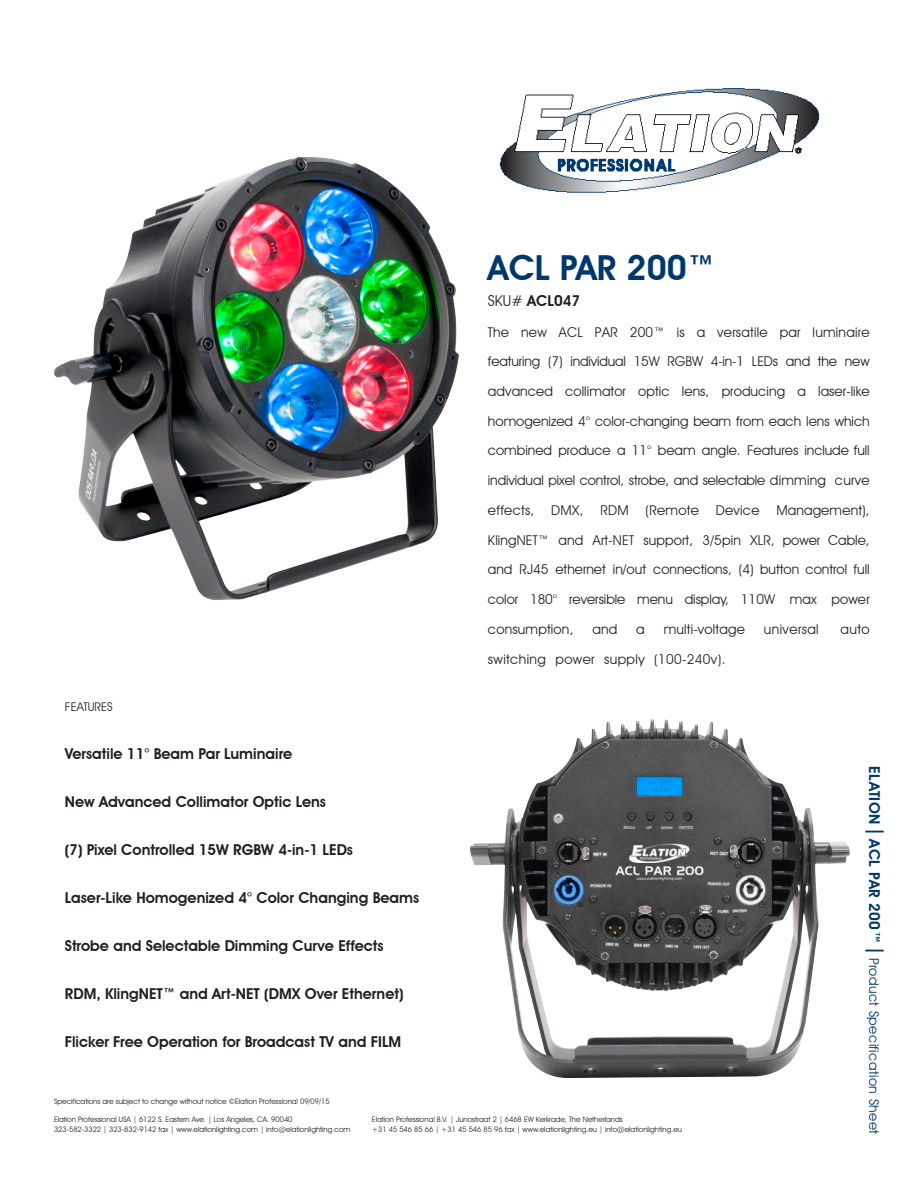
<style>
.page{position:relative;width:918px;height:1188px;background:#fff}
.page>*{position:absolute;margin:0;border:0;box-sizing:border-box;transform-origin:0 0}
._02__Features_F2{font:600 34.5px "Avant Garde IT Cby BT";color:#00386c}
.Category_Titles{font:600 15px "Avant Garde IT Cby BT";color:#231f20}
._02__Features_F2-2{font:600 15px "Avant Garde IT Cby BT";color:#231f20}
._02__Features_F2-3{font:13.5px "Avant Garde IT Cby BT";color:#231f20}
._02__Features_F2-4{font:13.5px "Avant Garde IT Cby BT";letter-spacing:.02em;color:#231f20}
.t1{font:13.5px "Avant Garde IT Cby BT";letter-spacing:.03em;color:#00386c}
._02__Features_F2-5{font:13.5px "Avant Garde IT Cby BT";letter-spacing:.03em;color:#231f20}
.Category_Titles-2{font:12px "Avant Garde IT Cby BT";color:#231f20}
.t2{font:7.5px "Avant Garde IT Cby BT";color:#231f20}
.s1{font-weight:400}
.s2{font-weight:600;font-size:15px}
.s3{font-size:25.5px}
</style>
<div class="page">
<img style="left:499px;top:88px;width:321px;height:105px">
<img style="left:54px;top:157px;width:405px;height:443px">
<img style="left:470px;top:719px;width:380px;height:359px">
<p class="_02__Features_F2" style="left:488px;top:247px;width:229px">ACL PAR 200™</p>
<p class="_02__Features_F2-2" style="left:488px;top:292px;width:94px"><span class="s1">SKU#</span> ACL047</p>
<p class="_02__Features_F2-4" style="left:488px;top:324px;width:383px">The new ACL PAR 200™ is a versatile par luminaire</p>
<p class="_02__Features_F2-3" style="left:488px;top:353px;width:383px">featuring (7) individual 15W RGBW 4-in-1 LEDs and the new</p>
<p class="_02__Features_F2-3" style="left:488px;top:383px;width:383px">advanced collimator optic lens, producing a laser-like</p>
<p class="_02__Features_F2-3" style="left:488px;top:413px;width:383px">homogenized 4° color-changing beam from each lens which</p>
<p class="_02__Features_F2-3" style="left:488px;top:442px;width:383px">combined produce a 11° beam angle. Features include full</p>
<p class="_02__Features_F2-3" style="left:488px;top:472px;width:383px">individual pixel control, strobe, and selectable dimming curve</p>
<p class="_02__Features_F2-4" style="left:488px;top:502px;width:383px">effects, DMX, RDM (Remote Device Management),</p>
<p class="_02__Features_F2-3" style="left:488px;top:532px;width:383px">KlingNET™ and Art-NET support, 3/5pin XLR, power Cable,</p>
<p class="_02__Features_F2-3" style="left:488px;top:561px;width:383px">and RJ45 ethernet in/out connections, (4) button control full</p>
<p class="_02__Features_F2-3" style="left:488px;top:591px;width:383px">color 180° reversible menu display, 110W max power</p>
<p class="_02__Features_F2-3" style="left:488px;top:621px;width:87px">consumption,</p>
<p class="_02__Features_F2-3" style="left:592px;top:621px;width:26px">and</p>
<p class="_02__Features_F2-3" style="left:636px;top:621px;width:10px">a</p>
<p class="_02__Features_F2-3" style="left:664px;top:621px;width:83px">multi-voltage</p>
<p class="_02__Features_F2-5" style="left:764px;top:621px;width:56px">universal</p>
<p class="_02__Features_F2-3" style="left:841px;top:621px;width:31px">auto</p>
<p class="_02__Features_F2-5" style="left:488px;top:651px;width:239px">switching power supply (100-240v).</p>
<p class="Category_Titles-2" style="left:65px;top:699px;width:50px">FEATURES</p>
<p class="Category_Titles" style="left:65px;top:744px;width:229px">Versatile 11° Beam Par Luminaire</p>
<p class="Category_Titles" style="left:65px;top:792px;width:263px">New Advanced Collimator Optic Lens</p>
<p class="Category_Titles" style="left:65px;top:840px;width:290px">(7) Pixel Controlled 15W RGBW 4-in-1 LEDs</p>
<p class="Category_Titles" style="left:65px;top:888px;width:356px">Laser-Like Homogenized 4° Color Changing Beams</p>
<p class="Category_Titles" style="left:65px;top:936px;width:320px">Strobe and Selectable Dimming Curve Effects</p>
<p class="Category_Titles" style="left:65px;top:984px;width:340px">RDM, KlingNET™ and Art-NET (DMX Over Ethernet)</p>
<p class="Category_Titles" style="left:65px;top:1032px;width:338px">Flicker Free Operation for Broadcast TV and FILM</p>
<p class="t2" style="left:54px;top:1097px;width:277px">Specifications are subject to change without notice ©Elation Professional 09/09/15</p>
<p class="t2" style="left:54px;top:1114px;width:240px">Elation Professional USA | 6122 S. Eastern Ave. | Los Angeles, CA. 90040</p>
<p class="t2" style="left:54px;top:1125px;width:298px">323-582-3322 | 323-832-9142 fax | www.elationlighting.com | info@elationlighting.com</p>
<p class="t2" style="left:372px;top:1115px;width:252px">Elation Professional B.V. | Junostraat 2 | 6468 EW Kerkrade, The Netherlands</p>
<p class="t2" style="left:372px;top:1125px;width:312px">+31 45 546 85 66 | +31 45 546 85 96 fax | www.elationlighting.eu | info@elationlighting.eu</p>
<p class="t1" style="left:882px;top:766px;width:369px;rotate:90deg"><span class="s2">ELATION</span> <span class="s3">I</span> <span class="s2">ACL PAR 200™</span> <span class="s3">I</span> Product Specification Sheet</p>
</div>
